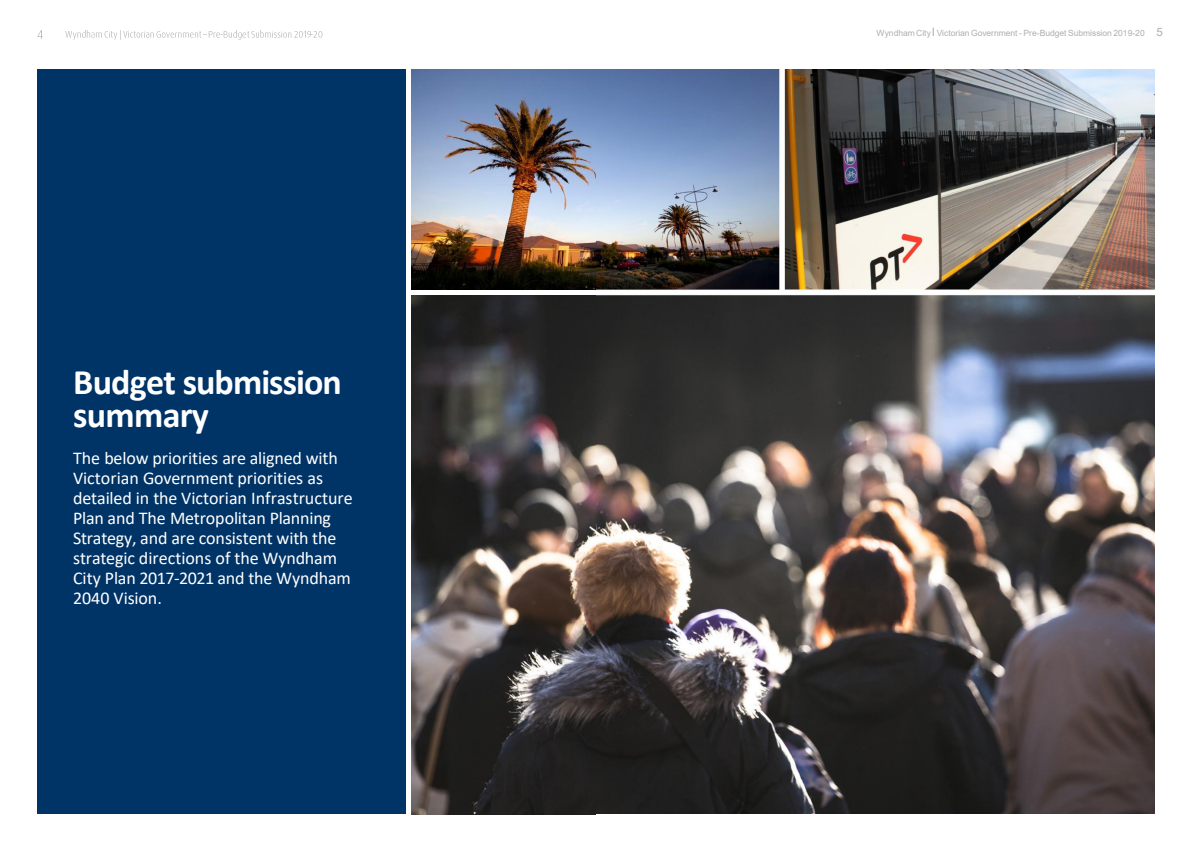
<style>
.page{position:relative;width:1191px;height:842px;background:#fff}
.page>*{position:absolute;margin:0;border:0;box-sizing:border-box;transform-origin:0 0}
.t1{font:700 36px/32.9px "Calibri";letter-spacing:-.02em;color:#fff}
.t2{font:18px/20px "Calibri";letter-spacing:-.005em;color:#fff}
.t3{font:8.5px "Arial";letter-spacing:-.005em;color:#acaeaf}
.s1{font-size:11.5px}
</style>
<div class="page">
<img style="left:595px;top:69px;width:559px;height:745px">
<img style="left:37px;top:30px;width:6px;height:9px">
<img style="left:66px;top:30px;width:36px;height:9px">
<img style="left:104px;top:31px;width:14px;height:8px">
<img style="left:124px;top:31px;width:77px;height:7px">
<img style="left:209px;top:30px;width:40px;height:9px">
<svg style="left:221px;top:30px;width:6px;height:9px"></svg>
<img style="left:251px;top:30px;width:41px;height:8px">
<img style="left:294px;top:31px;width:17px;height:7px">
<svg style="left:311px;top:31px;width:12px;height:7px"></svg>
<div style="left:37px;top:70px;width:369px;height:744px;background:#003467"></div>
<img style="left:412px;top:296px;width:183px;height:518px">
<img style="left:412px;top:70px;width:183px;height:220px">
<p class="t1" style="left:73px;top:366px;width:270px">Budget submission summary</p>
<p class="t2" style="left:73px;top:448px;width:281px">The below priorities are aligned with Victorian Government priorities as detailed in the Victorian Infrastructure Plan and The Metropolitan Planning Strategy, and are consistent with the strategic directions of the Wyndham City Plan 2017-2021 and the Wyndham 2040 Vision.</p>
<p class="t3" style="left:876px;top:27px;width:288px">Wyndham City<span class="s1">I</span> Victorian Government - Pre-Budget Submission 2019-20 <span class="s1">5</span></p>
</div>
